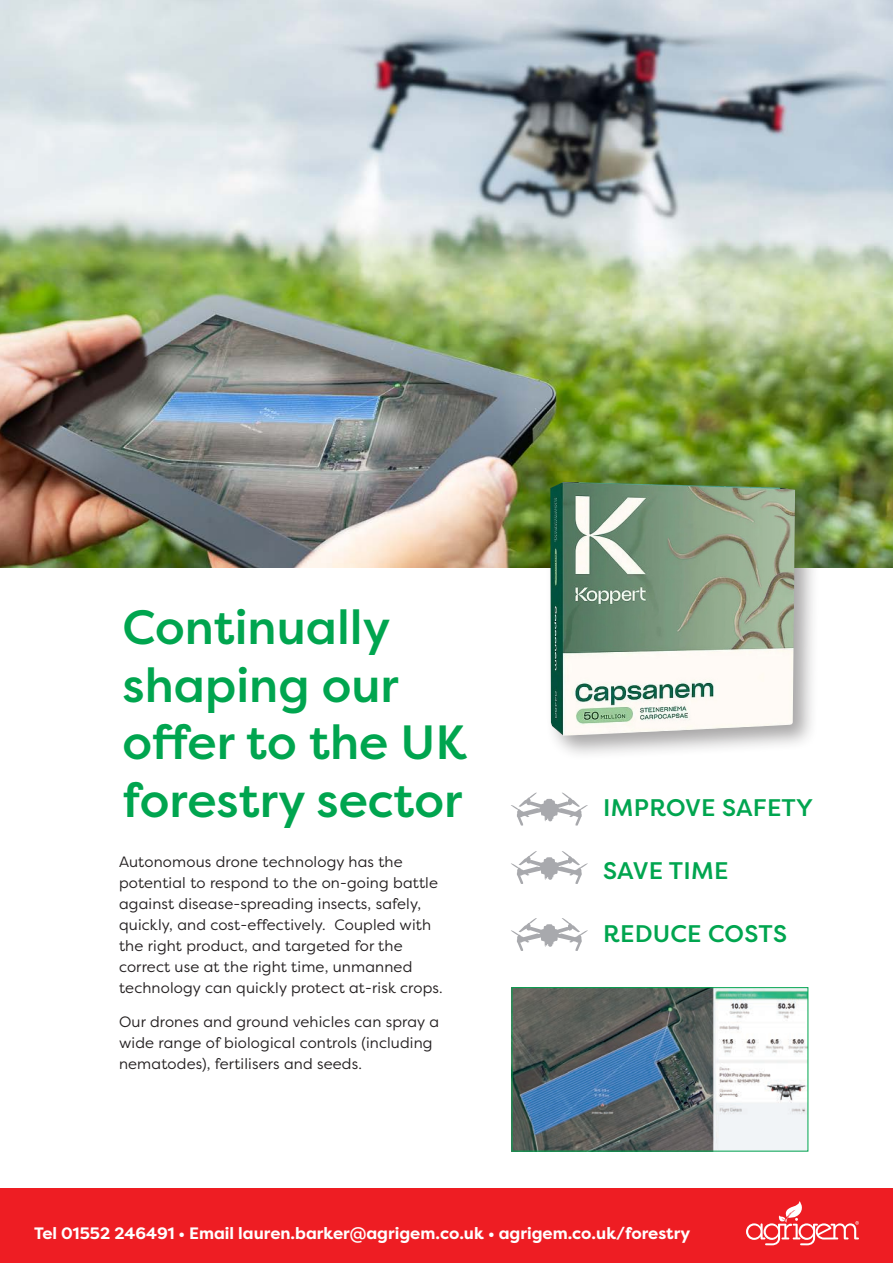
<style>
.page{position:relative;width:893px;height:1263px;background:#fff}
.page>*{position:absolute;margin:0;border:0;box-sizing:border-box;transform-origin:0 0}
.t1{font:500 48px/57.6px "Filson Pro";color:#00a54f}
.t2{font:500 24px "Filson Pro";letter-spacing:.01em;color:#00a54f}
.t3{font:700 16.5px "Filson Pro";color:#fff}
.t4{font:15px/21px "Filson Pro";letter-spacing:.01em;color:#231f20}
</style>
<div class="page">
<div style="left:0;top:1188px;width:893px;height:75px;background:#ee1d23"></div>
<svg style="left:746px;top:1201px;width:113px;height:44px"></svg>
<img style="left:0;top:0;width:893px;height:567px">
<svg style="left:511px;top:793px;width:77px;height:32px"></svg>
<svg style="left:511px;top:851px;width:77px;height:33px"></svg>
<svg style="left:511px;top:918px;width:77px;height:33px"></svg>
<div style="left:545px;top:476px;width:275px;height:285px;background:#231f20;opacity:.4"></div>
<img style="left:550px;top:482px;width:245px;height:254px">
<img style="left:514px;top:989px;width:292px;height:160px">
<div style="left:512px;top:987px;width:296px;height:164px;border:1px solid #00a54f"></div>
<p class="t1" style="left:123px;top:597px;width:269px">Continually</p>
<p class="t1" style="left:123px;top:655px;width:278px">shaping our</p>
<p class="t1" style="left:123px;top:713px;width:345px">offer to the UK forestry sector</p>
<p class="t4" style="left:119px;top:851px;width:325px">Autonomous drone technology has the potential to respond to the on-going battle against disease-spreading insects, safely, quickly, and cost-effectively. Coupled with the right product, and targeted for the correct use at the right time, unmanned technology can quickly protect at-risk crops.</p>
<p class="t4" style="left:119px;top:1011px;width:321px">Our drones and ground vehicles can spray a wide range of biological controls (including nematodes), fertilisers and seeds.</p>
<p class="t2" style="left:603px;top:791px;width:211px">IMPROVE SAFETY</p>
<p class="t2" style="left:603px;top:854px;width:127px">SAVE TIME</p>
<p class="t2" style="left:603px;top:917px;width:185px">REDUCE COSTS</p>
<p class="t3" style="left:34px;top:1222px;width:658px">Tel 01552 246491 • Email lauren.barker@agrigem.co.uk • agrigem.co.uk/forestry</p>
</div>
